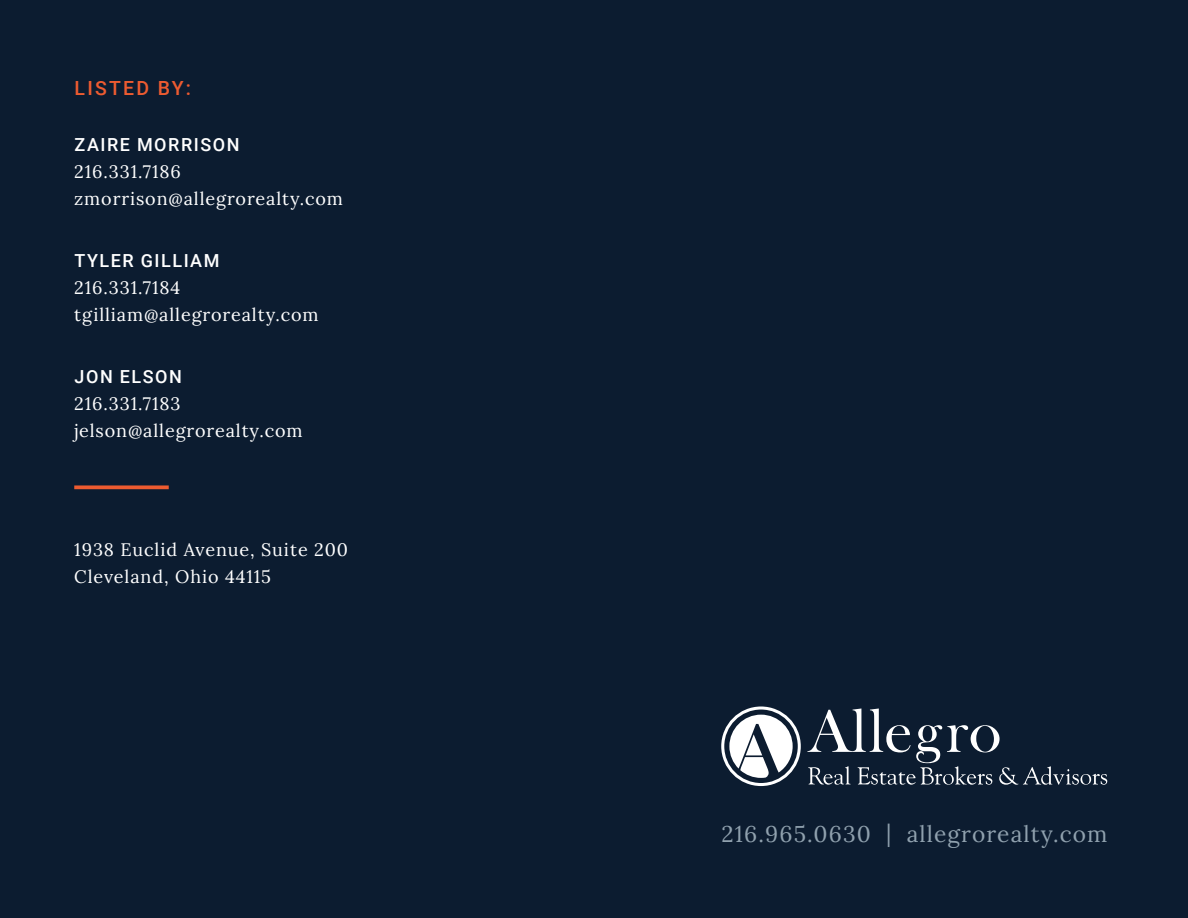
<style>
.page{position:relative;width:1188px;height:918px;background:#0c1c30}
.page>*{position:absolute;margin:0;border:0;box-sizing:border-box;transform-origin:0 0}
.t1{font:22.65px "Lora";letter-spacing:.05em;color:#90a1ae}
.t2{font:500 19.5px "Roboto";letter-spacing:.115em;color:#ed5b30}
.t3{font:18px "Lora";letter-spacing:.05em;color:#fff}
.t4{font:500 18px "Roboto";letter-spacing:.085em;color:#fff}
</style>
<div class="page">
<svg style="left:721px;top:706px;width:80px;height:80px"></svg>
<svg style="left:807px;top:709px;width:300px;height:76px"></svg>
<svg style="left:74px;top:485px;width:95px;height:4px"></svg>
<p class="t2" style="left:75px;top:74px;width:118px">LISTED BY:</p>
<p class="t4" style="left:75px;top:132px;width:166px">ZAIRE MORRISON</p>
<p class="t3" style="left:74px;top:158px;width:108px">216.331.7186</p>
<p class="t3" style="left:74px;top:185px;width:270px">zmorrison@allegrorealty.com</p>
<p class="t4" style="left:75px;top:248px;width:147px">TYLER GILLIAM</p>
<p class="t3" style="left:74px;top:274px;width:108px">216.331.7184</p>
<p class="t3" style="left:74px;top:301px;width:246px">tgilliam@allegrorealty.com</p>
<p class="t4" style="left:75px;top:364px;width:109px">JON ELSON</p>
<p class="t3" style="left:74px;top:389px;width:108px">216.331.7183</p>
<p class="t3" style="left:74px;top:416px;width:230px">jelson@allegrorealty.com</p>
<p class="t3" style="left:74px;top:536px;width:275px">1938 Euclid Avenue, Suite 200</p>
<p class="t3" style="left:74px;top:563px;width:198px">Cleveland, Ohio 44115</p>
<p class="t1" style="left:722px;top:817px;width:387px">216.965.0630 | allegrorealty.com</p>
</div>
